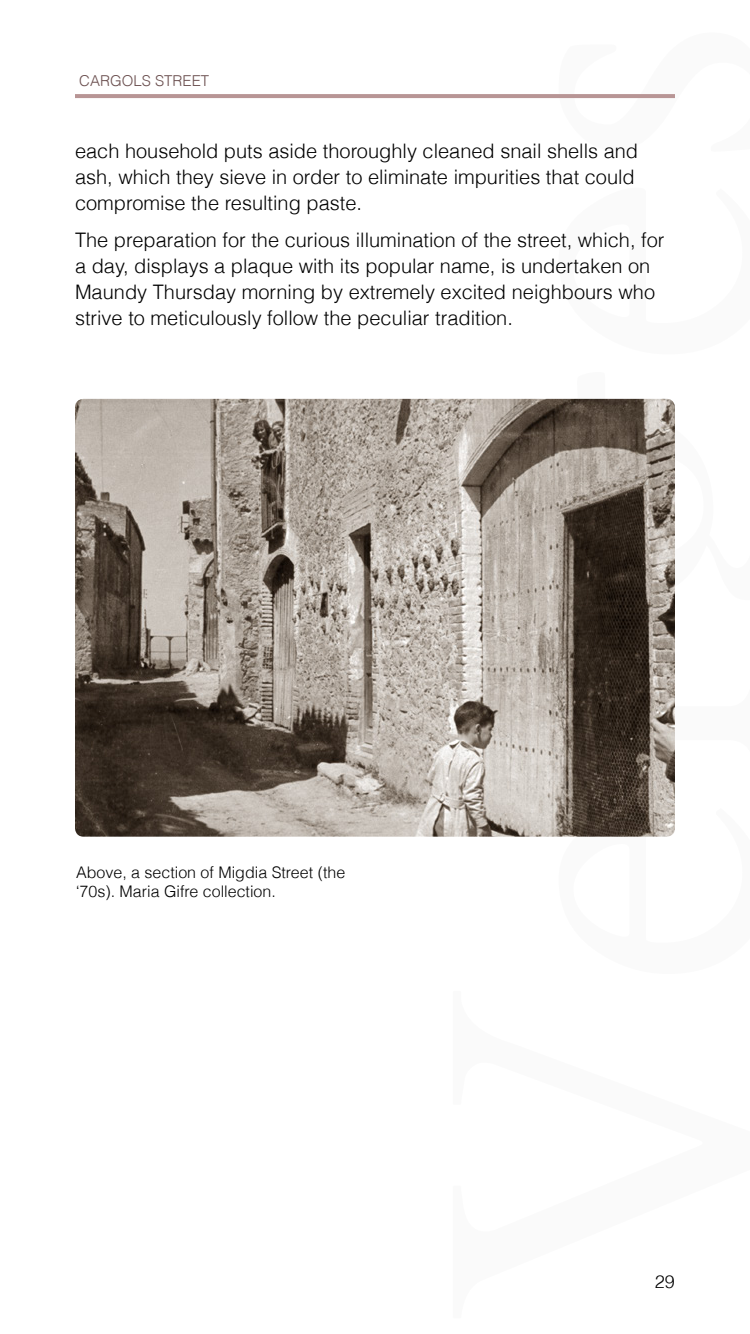
<style>
.page{position:relative;width:750px;height:1334px;background:#fff}
.page>*{position:absolute;margin:0;border:0;box-sizing:border-box;transform-origin:0 0}
.t1{font:300 20px/26px "Helvetica";color:#000}
.t2{font:300 18px "Helvetica";color:#000}
.t3{font:300 16px/19.2px "Helvetica";color:#000}
.t4{font:300 15px "Helvetica";color:#6b4f4f}
</style>
<div class="page">
<img style="left:75px;top:399px;width:600px;height:438px">
<hr style="left:75px;top:94px;width:600px;height:4px;background:#b89595">
<p class="t4" style="left:79px;top:68px;width:132px">CARGOLS STREET</p>
<p class="t1" style="left:75px;top:137px;width:565px">each household puts aside thoroughly cleaned snail shells and ash, which they sieve in order to eliminate impurities that could compromise the resulting paste.</p>
<p class="t1" style="left:75px;top:226px;width:591px">The preparation for the curious illumination of the street, which, for a day, displays a plaque with its popular name, is undertaken on Maundy Thursday morning by extremely excited neighbours who strive to meticulously follow the peculiar tradition.</p>
<p class="t3" style="left:76px;top:862px;width:271px">Above, a section of Migdia Street (the ‘70s). Maria Gifre collection.</p>
<p class="t2" style="left:655px;top:1268px;width:22px">29</p>
</div>
